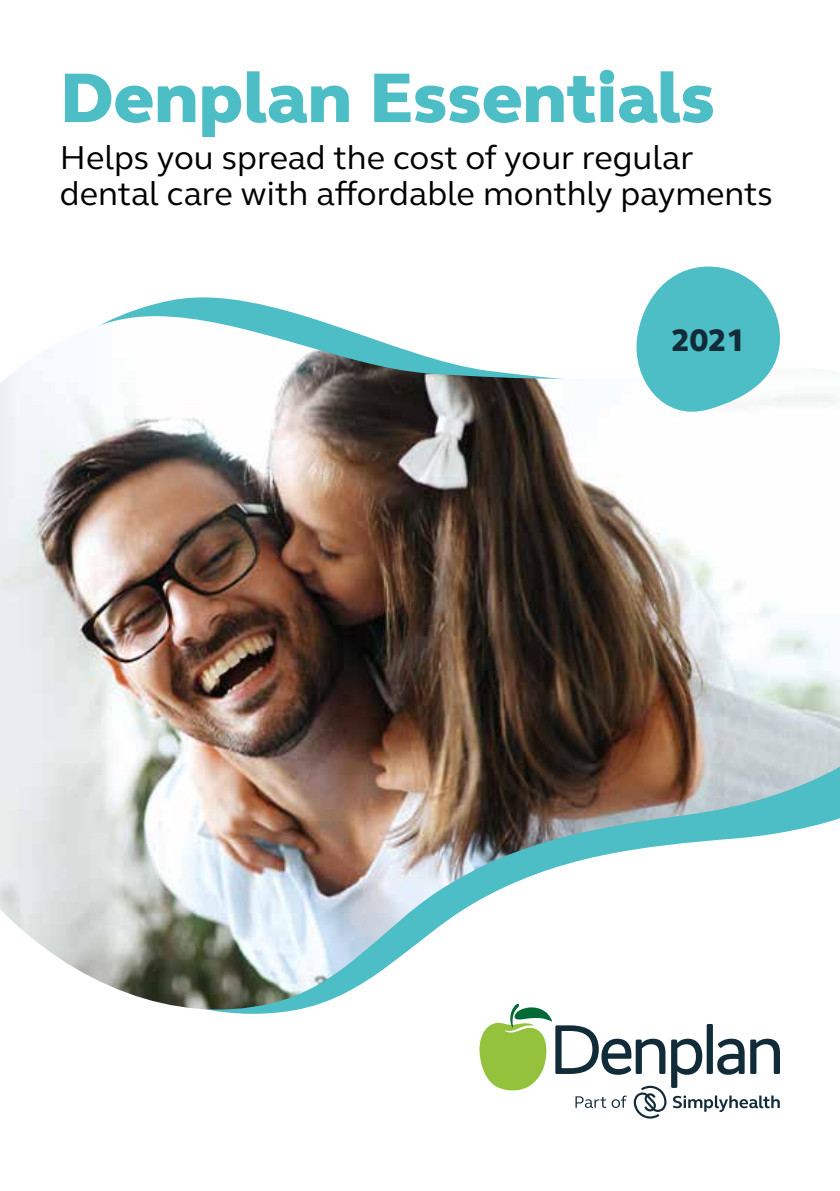
<style>
.page{position:relative;width:840px;height:1191px;background:#fff}
.page>*{position:absolute;margin:0;border:0;box-sizing:border-box;transform-origin:0 0}
.t1{font:800 72px "FS Elliot Pro";color:#4dbdc6}
.t2{font:34px/36px "FS Elliot";color:#000}
.t3{font:800 32px "FS Elliot Pro";color:#122b39}
</style>
<div class="page">
<img style="left:0;top:316px;width:839px;height:696px">
<svg style="left:479px;top:1003px;width:300px;height:115px"></svg>
<svg style="left:631px;top:266px;width:148px;height:156px"></svg>
<h1 class="t1" style="left:60px;top:49px;width:656px">Denplan Essentials</h1>
<p class="t2" style="left:60px;top:139px;width:713px">Helps you spread the cost of your regular dental care with affordable monthly payments</p>
<p class="t3" style="left:671px;top:319px;width:75px">2021</p>
</div>
